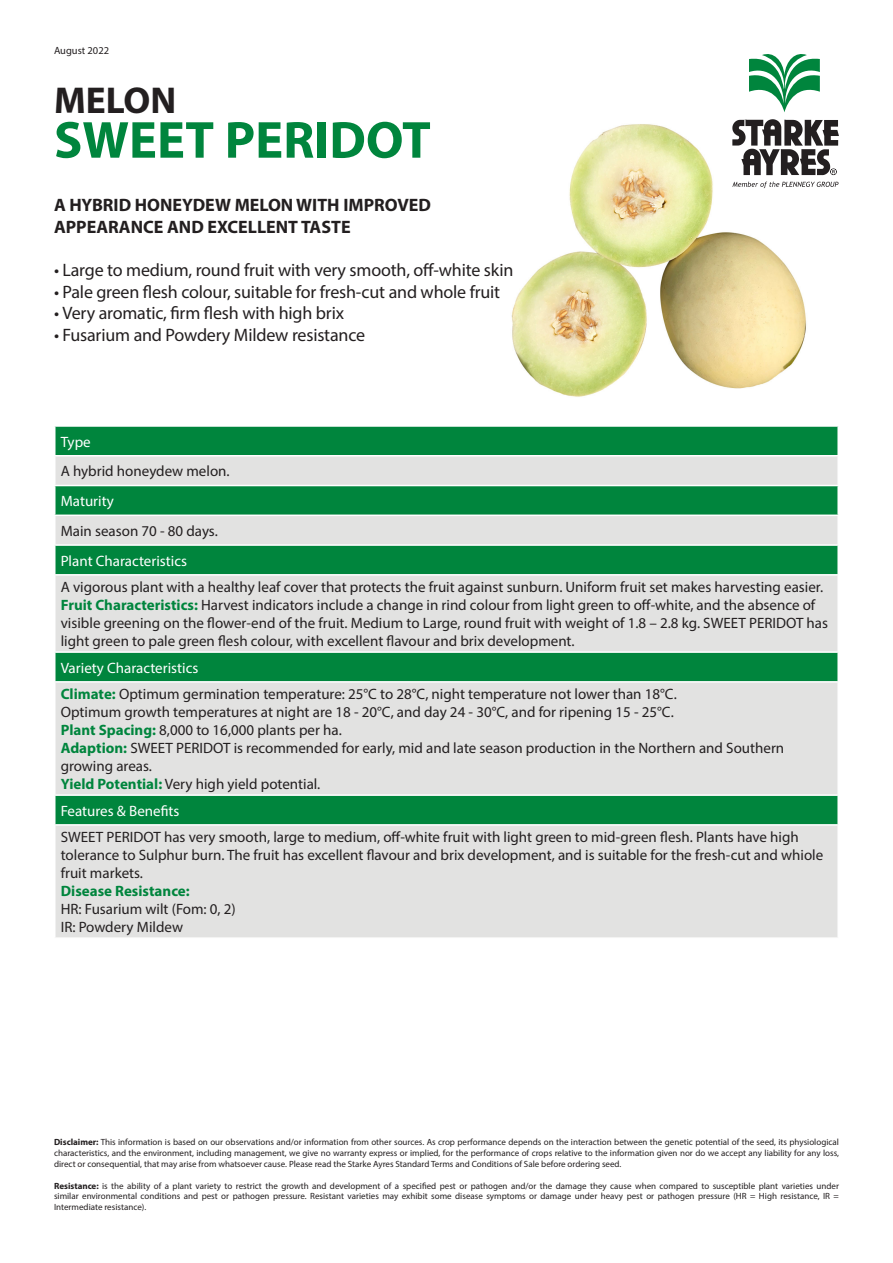
<style>
.page{position:relative;width:893px;height:1263px;background:#fff}
.page>*{position:absolute;margin:0;border:0;box-sizing:border-box;transform-origin:0 0}
.t1{font:700 52.5px "Myriad Pro";color:#00853d}
.t2{font:700 37.5px "Myriad Pro";color:#231f20}
.t3{font:18px "Myriad Pro";letter-spacing:-.01em;color:#231f20}
.t4{font:700 18px "Myriad Pro";color:#231f20}
.t5{font:15px/18px "Myriad Pro";color:#231f20}
.t6{font:15px "Myriad Pro";color:#fff}
.t7{font:700 15px "Myriad Pro";color:#00853d}
.t8{font:10.5px "Myriad Pro";color:#231f20}
.t9{font:9px/10.8px "Myriad Pro";color:#231f20;text-align:justify}
.s1{font-weight:700;color:#00853d}
.s2{font-weight:700}
</style>
<div class="page">
<img style="left:511px;top:124px;width:318px;height:273px">
<div style="left:56px;top:427px;width:781px;height:28px;background:#00853d"></div>
<svg style="left:56px;top:456px;width:781px;height:481px;background:#abcbb9"></svg>
<hr style="left:54px;top:485px;width:785px;height:1px;background:#fff">
<hr style="left:54px;top:514px;width:785px;height:2px;background:#fff">
<hr style="left:54px;top:544px;width:785px;height:2px;background:#fff">
<hr style="left:54px;top:574px;width:785px;height:2px;background:#fff">
<hr style="left:54px;top:651px;width:785px;height:2px;background:#fff">
<hr style="left:54px;top:681px;width:785px;height:2px;background:#fff">
<hr style="left:54px;top:794px;width:785px;height:2px;background:#fff">
<hr style="left:54px;top:824px;width:785px;height:2px;background:#fff">
<svg style="left:749px;top:54px;width:71px;height:58px"></svg>
<svg style="left:732px;top:119px;width:107px;height:56px"></svg>
<svg style="left:732px;top:182px;width:106px;height:6px"></svg>
<p class="t8" style="left:54px;top:44px;width:57px">August 2022</p>
<p class="t2" style="left:54px;top:76px;width:124px">MELON</p>
<p class="t1" style="left:54px;top:106px;width:378px">SWEET PERIDOT</p>
<p class="t4" style="left:54px;top:193px;width:379px">A HYBRID HONEYDEW MELON WITH IMPROVED</p>
<p class="t4" style="left:54px;top:215px;width:298px">APPEARANCE AND EXCELLENT TASTE</p>
<p class="t3" style="left:54px;top:259px;width:461px">• Large to medium, round fruit with very smooth, off-white skin</p>
<p class="t3" style="left:54px;top:280px;width:448px">• Pale green flesh colour, suitable for fresh-cut and whole fruit</p>
<p class="t3" style="left:54px;top:302px;width:292px">• Very aromatic, firm flesh with high brix</p>
<p class="t3" style="left:54px;top:324px;width:313px">• Fusarium and Powdery Mildew resistance</p>
<p class="t6" style="left:61px;top:432px;width:31px">Type</p>
<p class="t5" style="left:61px;top:462px;width:170px">A hybrid honeydew melon.</p>
<p class="t6" style="left:61px;top:492px;width:55px">Maturity</p>
<p class="t5" style="left:61px;top:521px;width:159px">Main season 70 - 80 days.</p>
<p class="t6" style="left:61px;top:551px;width:128px">Plant Characteristics</p>
<p class="t5" style="left:61px;top:578px;width:764px">A vigorous plant with a healthy leaf cover that protects the fruit against sunburn. Uniform fruit set makes harvesting easier.</p>
<p class="t5" style="left:61px;top:596px;width:769px"><span class="s1">Fruit Characteristics:</span> Harvest indicators include a change in rind colour from light green to off-white, and the absence of visible greening on the flower-end of the fruit. Medium to Large, round fruit with weight of 1.8 – 2.8 kg. SWEET PERIDOT has light green to pale green flesh colour, with excellent flavour and brix development.</p>
<p class="t6" style="left:61px;top:658px;width:139px">Variety Characteristics</p>
<p class="t5" style="left:61px;top:685px;width:617px"><span class="s1">Climate:</span> Optimum germination temperature: 25°C to 28°C, night temperature not lower than 18°C.</p>
<p class="t5" style="left:61px;top:703px;width:614px">Optimum growth temperatures at night are 18 - 20°C, and day 24 - 30°C, and for ripening 15 - 25°C.</p>
<p class="t5" style="left:61px;top:721px;width:283px"><span class="s1">Plant Spacing:</span> 8,000 to 16,000 plants per ha.</p>
<p class="t5" style="left:61px;top:739px;width:725px"><span class="s1">Adaption:</span> SWEET PERIDOT is recommended for early, mid and late season production in the Northern and Southern growing areas.</p>
<p class="t5" style="left:61px;top:775px;width:261px"><span class="s1">Yield Potential:</span> Very high yield potential.</p>
<p class="t6" style="left:61px;top:801px;width:120px">Features &amp; Benefits</p>
<p class="t5" style="left:61px;top:828px;width:764px">SWEET PERIDOT has very smooth, large to medium, off-white fruit with light green to mid-green flesh. Plants have high tolerance to Sulphur burn. The fruit has excellent flavour and brix development, and is suitable for the fresh-cut and whiole fruit markets.</p>
<p class="t7" style="left:61px;top:881px;width:130px">Disease Resistance:</p>
<p class="t5" style="left:61px;top:900px;width:177px">HR: Fusarium wilt (Fom: 0, 2)</p>
<p class="t5" style="left:61px;top:918px;width:124px">IR: Powdery Mildew</p>
<p class="t9" style="left:54px;top:1137px;width:786px"><span class="s2">Disclaimer:</span> This information is based on our observations and/or information from other sources. As crop performance depends on the interaction between the genetic potential of the seed, its physiological characteristics, and the environment, including management, we give no warranty express or implied, for the performance of crops relative to the information given nor do we accept any liability for any loss, direct or consequential, that may arise from whatsoever cause. Please read the Starke Ayres Standard Terms and Conditions of Sale before ordering seed.</p>
<p class="t9" style="left:54px;top:1180px;width:786px"><span class="s2">Resistance:</span> is the ability of a plant variety to restrict the growth and development of a specified pest or pathogen and/or the damage they cause when compared to susceptible plant varieties under similar environmental conditions and pest or pathogen pressure. Resistant varieties may exhibit some disease symptoms or damage under heavy pest or pathogen pressure (HR = High resistance, IR = Intermediate resistance).</p>
</div>
